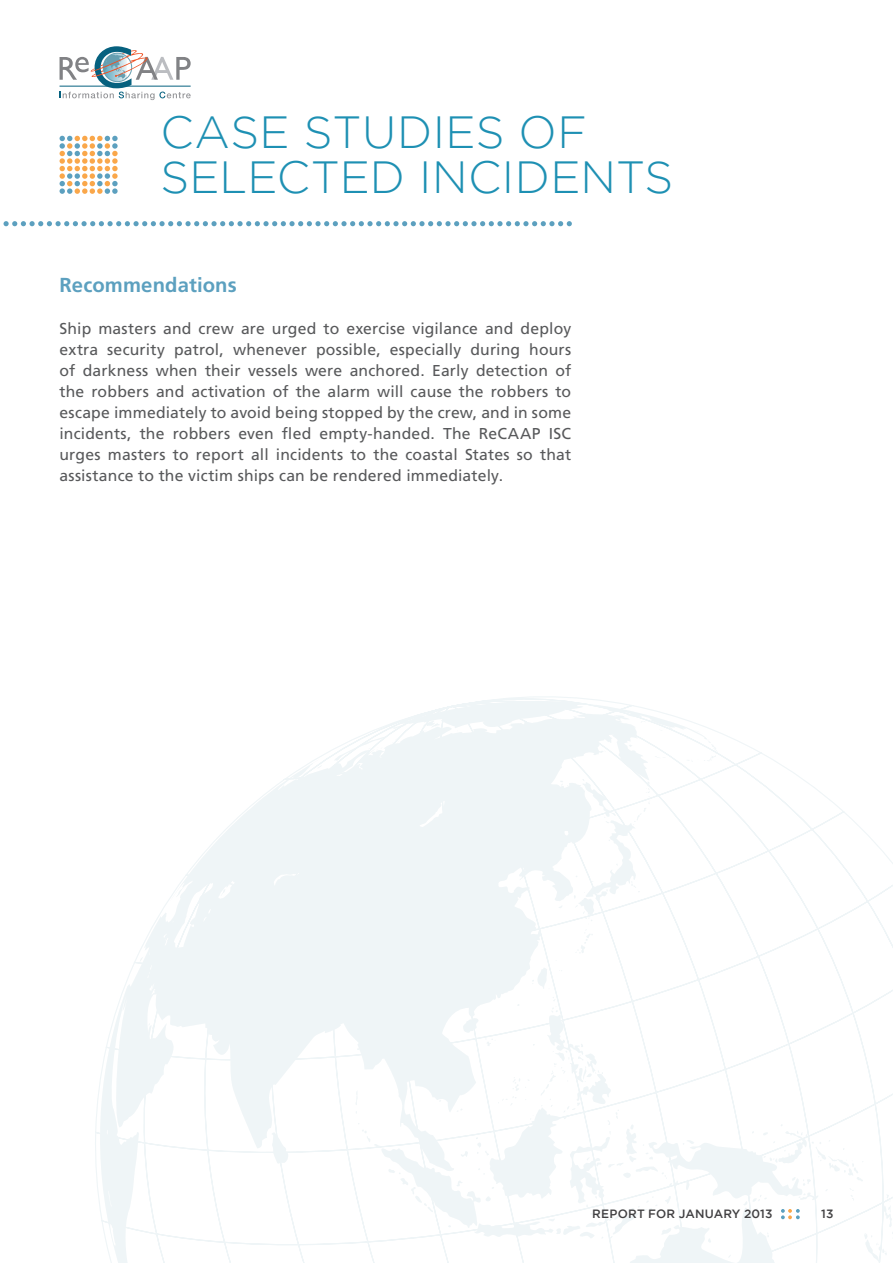
<style>
.page{position:relative;width:893px;height:1263px;background:#fff}
.page>*{position:absolute;margin:0;border:0;box-sizing:border-box;transform-origin:0 0}
.t1{font:300 45px "Gotham";letter-spacing:.01em;color:#1e90b3}
.t2{font:700 20.25px "Frutiger";letter-spacing:.005em;color:#5ca0bf}
.t3{font:15.75px/21px "Frutiger";letter-spacing:.01em;color:#58595b;text-align:justify}
.t4{font:500 12px "Gotham";letter-spacing:.015em;color:#414042}
</style>
<div class="page">
<svg style="left:95px;top:696px;width:798px;height:567px"></svg>
<svg style="left:781px;top:1209px;width:19px;height:10px"></svg>
<svg style="left:4px;top:221px;width:568px;height:5px"></svg>
<svg style="left:60px;top:46px;width:131px;height:54px"></svg>
<svg style="left:60px;top:136px;width:58px;height:58px"></svg>
<h1 class="t1" style="left:160px;top:108px;width:66px">CASE</h1>
<h1 class="t1" style="left:304px;top:108px;width:152px">STUDIES</h1>
<h1 class="t1" style="left:519px;top:108px;width:33px">OF</h1>
<h1 class="t1" style="left:160px;top:153px;width:60px">SELECTE</h1>
<h1 class="t1" style="left:370px;top:153px;width:88px">D INCI</h1>
<h1 class="t1" style="left:515px;top:153px;width:66px">DENTS</h1>
<p class="t2" style="left:60px;top:273px;width:179px">Recommendations</p>
<p class="t3" style="left:60px;top:318px;width:513px">Ship masters and crew are urged to exercise vigilance and deploy extra security patrol, whenever possible, especially during hours of darkness when their vessels were anchored. Early detection of the robbers and activation of the alarm will cause the robbers to escape immediately to avoid being stopped by the crew, and in some incidents, the robbers even fled empty-handed. The ReCAAP ISC urges masters to report all incidents to the coastal States so that assistance to the victim ships can be rendered immediately.</p>
<p class="t4" style="left:592px;top:1207px;width:182px">REPORT FOR JANUARY 2013</p>
<p class="t4" style="left:821px;top:1207px;width:14px">13</p>
</div>
